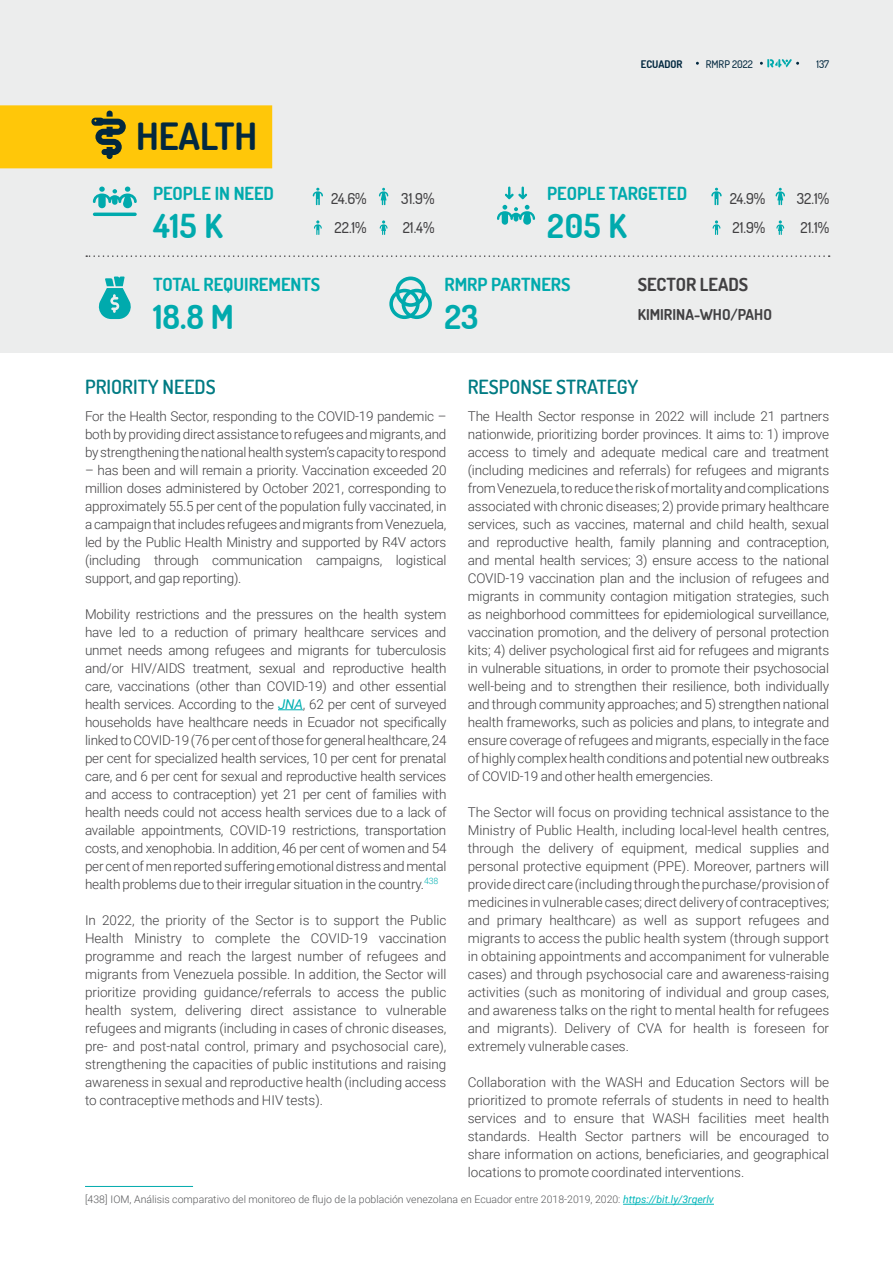
<style>
.page{position:relative;width:893px;height:1263px;background:#fff}
.page>*{position:absolute;margin:0;border:0;box-sizing:border-box;transform-origin:0 0}
.t1{font:700 37.5px "Dosis";color:#02283f}
.t2{font:700 33px "Dosis";letter-spacing:.01em;color:#00aaad}
.t3{font:600 19.5px "Dosis";color:#007b83}
.t4{font:700 18px "Dosis";color:#00aaad}
.t5{font:700 18px "Dosis";color:#414042}
.t6{font:500 15px "Dosis";color:#414042}
.t7{font:700 15px "Dosis";color:#414042}
.t8{font:300 13.5px/18px "Roboto";letter-spacing:-.01em;color:#414042;text-align:justify}
.t9{font:300 10.5px "Roboto";color:#58595b}
.t10{font:500 10.5px "Dosis";color:#02283f}
.t11{font:700 10.5px "Dosis";color:#02283f}
.s1{font-weight:400;font-style:italic;color:#00b0b3}
.s2{font-weight:400;font-style:italic;color:#00b6ba}
</style>
<div class="page">
<div style="left:0;top:0;width:893px;height:353px;background:#eceded"></div>
<svg style="left:93px;top:187px;width:44px;height:21px"></svg>
<hr style="left:93px;top:213px;width:44px;height:3px;background:#00aaad;border-radius:2px">
<svg style="left:313px;top:188px;width:10px;height:17px"></svg>
<svg style="left:379px;top:188px;width:9px;height:17px"></svg>
<svg style="left:497px;top:205px;width:38px;height:20px"></svg>
<svg style="left:505px;top:187px;width:22px;height:12px"></svg>
<svg style="left:711px;top:188px;width:11px;height:17px"></svg>
<svg style="left:776px;top:188px;width:9px;height:17px"></svg>
<svg style="left:314px;top:220px;width:8px;height:15px"></svg>
<svg style="left:380px;top:220px;width:7px;height:15px"></svg>
<svg style="left:713px;top:220px;width:7px;height:15px"></svg>
<svg style="left:776px;top:220px;width:8px;height:15px"></svg>
<svg style="left:86px;top:255px;width:744px;height:2px"></svg>
<svg style="left:98px;top:276px;width:33px;height:43px"></svg>
<svg style="left:389px;top:276px;width:43px;height:43px"></svg>
<div style="left:0;top:105px;width:272px;height:63px;background:#ffc709"></div>
<svg style="left:91px;top:111px;width:35px;height:48px"></svg>
<svg style="left:278px;top:709px;width:25px;height:1px"></svg>
<hr style="left:85px;top:1186px;width:108px;height:1px;background:#00aaad">
<hr style="left:623px;top:1204px;width:91px;height:1px;background:#00b6ba">
<svg style="left:760px;top:59px;width:39px;height:8px"></svg>
<h1 class="t1" style="left:136px;top:112px;width:123px">HEALTH</h1>
<p class="t11" style="left:641px;top:57px;width:43px">ECUADOR</p>
<p class="t10" style="left:706px;top:57px;width:49px">RMRP 2022</p>
<p class="t10" style="left:816px;top:57px;width:14px">137</p>
<h3 class="t4" style="left:153px;top:181px;width:122px">PEOPLE IN NEED</h3>
<p class="t6" style="left:331px;top:188px;width:37px">24.6%</p>
<p class="t6" style="left:401px;top:188px;width:35px">31.9%</p>
<h3 class="t4" style="left:547px;top:182px;width:141px">PEOPLE TARGETED</h3>
<p class="t6" style="left:730px;top:188px;width:37px">24.9%</p>
<p class="t6" style="left:797px;top:188px;width:34px">32.1%</p>
<h2 class="t2" style="left:153px;top:204px;width:71px">415 K</h2>
<p class="t6" style="left:335px;top:218px;width:34px">22.1%</p>
<p class="t6" style="left:403px;top:218px;width:33px">21.4%</p>
<h2 class="t2" style="left:547px;top:204px;width:81px">205 K</h2>
<p class="t6" style="left:732px;top:218px;width:34px">21.9%</p>
<p class="t6" style="left:800px;top:218px;width:30px">21.1%</p>
<h3 class="t4" style="left:153px;top:273px;width:169px">TOTAL REQUIREMENTS</h3>
<h3 class="t4" style="left:444px;top:273px;width:128px">RMRP PARTNERS</h3>
<h3 class="t5" style="left:638px;top:273px;width:112px">SECTOR LEADS</h3>
<h2 class="t2" style="left:153px;top:295px;width:82px">18.8 M</h2>
<h2 class="t2" style="left:444px;top:295px;width:35px">23</h2>
<p class="t7" style="left:638px;top:304px;width:136px">KIMIRINA-WHO/PAHO</p>
<h3 class="t3" style="left:85px;top:374px;width:132px">PRIORITY NEEDS</h3>
<p class="t8" style="left:85px;top:406px;width:363px">For the Health Sector, responding to the COVID-19 pandemic – both by providing direct assistance to refugees and migrants, and by strengthening the national health system’s capacity to respond</p>
<p class="t8" style="left:85px;top:460px;width:363px">– has been and will remain a priority. Vaccination exceeded 20 million doses administered by October 2021, corresponding to approximately 55.5 per cent of the population fully vaccinated, in a campaign that includes refugees and migrants from Venezuela, led by the Public Health Ministry and supported by R4V actors (including through communication campaigns, logistical support, and gap reporting).</p>
<p class="t8" style="left:85px;top:604px;width:363px">Mobility restrictions and the pressures on the health system have led to a reduction of primary healthcare services and unmet needs among refugees and migrants for tuberculosis and/or HIV/AIDS treatment, sexual and reproductive health care, vaccinations (other than COVID-19) and other essential health services. According to the <span class="s1">JNA</span>, 62 per cent of surveyed households have healthcare needs in Ecuador not specifically linked to COVID-19 (76 per cent of those for general healthcare, 24 per cent for specialized health services, 10 per cent for prenatal care, and 6 per cent for sexual and reproductive health services and access to contraception) yet 21 per cent of families with health needs could not access health services due to a lack of available appointments, COVID-19 restrictions, transportation costs, and xenophobia. In addition, 46 per cent of women and 54 per cent of men reported suffering emotional distress and mental health problems due to their irregular situation in the country.<sup>438</sup></p>
<p class="t8" style="left:85px;top:910px;width:363px">In 2022, the priority of the Sector is to support the Public Health Ministry to complete the COVID-19 vaccination programme and reach the largest number of refugees and migrants from Venezuela possible. In addition, the Sector will prioritize providing guidance/referrals to access the public health system, delivering direct assistance to vulnerable refugees and migrants (including in cases of chronic diseases, pre- and post-natal control, primary and psychosocial care), strengthening the capacities of public institutions and raising awareness in sexual and reproductive health (including access to contraceptive methods and HIV tests).</p>
<h3 class="t3" style="left:468px;top:374px;width:172px">RESPONSE STRATEGY</h3>
<p class="t8" style="left:468px;top:406px;width:363px">The Health Sector response in 2022 will include 21 partners nationwide, prioritizing border provinces. It aims to: 1) improve access to timely and adequate medical care and treatment (including medicines and referrals) for refugees and migrants from Venezuela, to reduce the risk of mortality and complications associated with chronic diseases; 2) provide primary healthcare services, such as vaccines, maternal and child health, sexual and reproductive health, family planning and contraception, and mental health services; 3) ensure access to the national COVID-19 vaccination plan and the inclusion of refugees and migrants in community contagion mitigation strategies, such as neighborhood committees for epidemiological surveillance, vaccination promotion, and the delivery of personal protection kits; 4) deliver psychological first aid for refugees and migrants in vulnerable situations, in order to promote their psychosocial well-being and to strengthen their resilience, both individually and through community approaches; and 5) strengthen national health frameworks, such as policies and plans, to integrate and ensure coverage of refugees and migrants, especially in the face of highly complex health conditions and potential new outbreaks of COVID-19 and other health emergencies.</p>
<p class="t8" style="left:468px;top:802px;width:363px">The Sector will focus on providing technical assistance to the Ministry of Public Health, including local-level health centres, through the delivery of equipment, medical supplies and personal protective equipment (PPE). Moreover, partners will provide direct care (including through the purchase/provision of medicines in vulnerable cases; direct delivery of contraceptives; and primary healthcare) as well as support refugees and migrants to access the public health system (through support in obtaining appointments and accompaniment for vulnerable cases) and through psychosocial care and awareness-raising activities (such as monitoring of individual and group cases, and awareness talks on the right to mental health for refugees and migrants). Delivery of CVA for health is foreseen for extremely vulnerable cases.</p>
<p class="t8" style="left:468px;top:1072px;width:363px">Collaboration with the WASH and Education Sectors will be prioritized to promote referrals of students in need to health services and to ensure that WASH facilities meet health standards. Health Sector partners will be encouraged to share information on actions, beneficiaries, and geographical locations to promote coordinated interventions.</p>
<p class="t9" style="left:85px;top:1192px;width:630px">[438] IOM, Análisis comparativo del monitoreo de flujo de la población venezolana en Ecuador entre 2018-2019, 2020: <span class="s2">https://bit.ly/3rqerlv</span></p>
</div>
